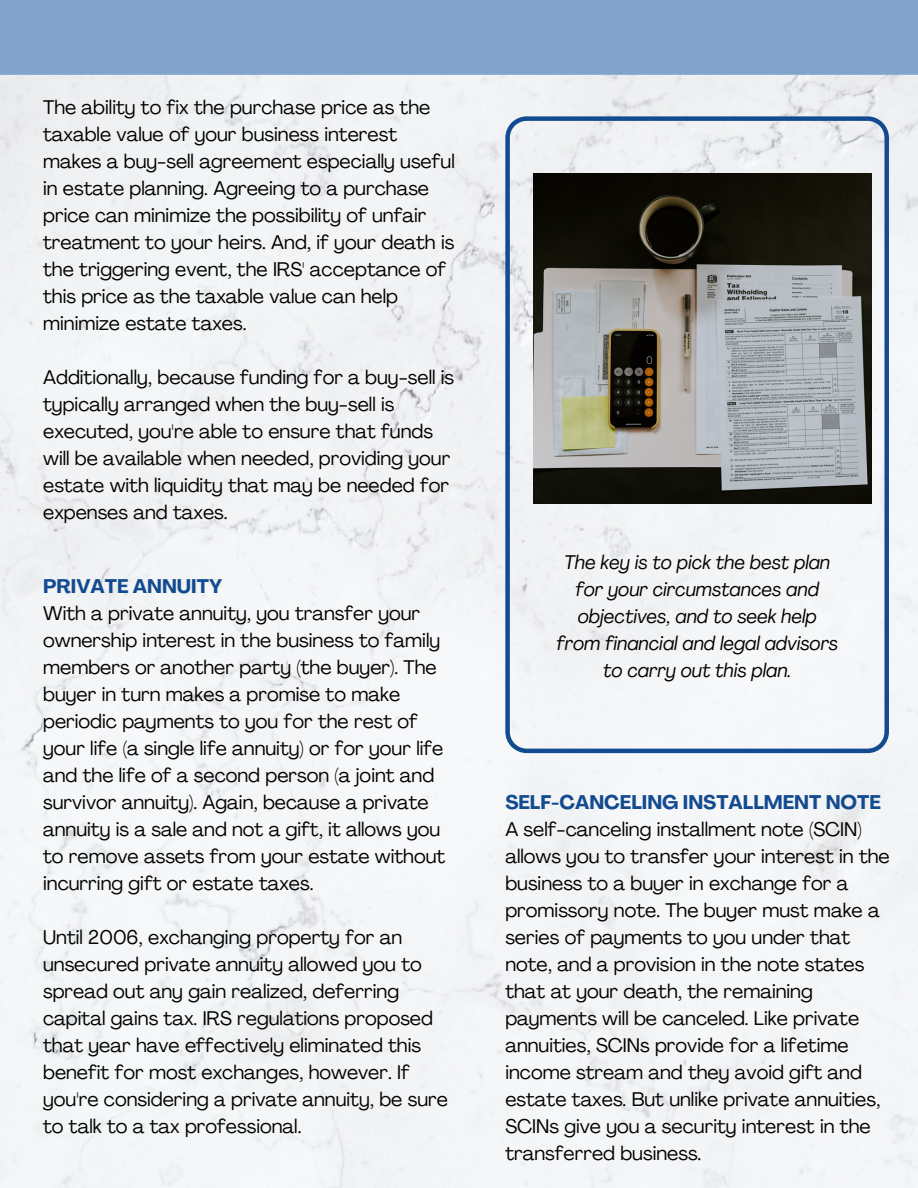
<style>
.page{position:relative;width:918px;height:1188px;background:#fff}
.page>*{position:absolute;margin:0;border:0;box-sizing:border-box;transform-origin:0 0}
.t1{font:19.5px/27px "Agrandir";color:#000}
.t2{font:italic 19.5px/27px "Agrandir";color:#000;text-align:center}
.t3{font:700 19.5px "Agrandir";color:#134b90}
</style>
<div class="page">
<div style="left:0;top:75px;width:918px;height:1113px;background:#f3f5f7"></div>
<svg style="left:505px;top:116px;width:384px;height:637px"></svg>
<img style="left:534px;top:173px;width:337px;height:331px">
<div style="left:0;top:0;width:918px;height:75px;background:#82a4cb"></div>
<p class="t1" style="left:43px;top:96px;width:413px">The ability to fix the purchase price as the taxable value of your business interest makes a buy-sell agreement especially useful in estate planning. Agreeing to a purchase price can minimize the possibility of unfair treatment to your heirs. And, if your death is the triggering event, the IRS' acceptance of this price as the taxable value can help minimize estate taxes.</p>
<p class="t1" style="left:43px;top:366px;width:413px">Additionally, because funding for a buy-sell is typically arranged when the buy-sell is executed, you're able to ensure that funds will be available when needed, providing your estate with liquidity that may be needed for expenses and taxes.</p>
<p class="t3" style="left:43px;top:579px;width:181px">PRIVATE ANNUITY</p>
<p class="t1" style="left:43px;top:602px;width:404px">With a private annuity, you transfer your ownership interest in the business to family members or another party (the buyer). The buyer in turn makes a promise to make periodic payments to you for the rest of your life (a single life annuity) or for your life and the life of a second person (a joint and survivor annuity). Again, because a private annuity is a sale and not a gift, it allows you to remove assets from your estate without incurring gift or estate taxes.</p>
<p class="t1" style="left:43px;top:926px;width:406px">Until 2006, exchanging property for an unsecured private annuity allowed you to spread out any gain realized, deferring capital gains tax. IRS regulations proposed that year have effectively eliminated this benefit for most exchanges, however. If you're considering a private annuity, be sure to talk to a tax professional.</p>
<p class="t2" style="left:556px;top:551px;width:283px">The key is to pick the best plan for your circumstances and objectives, and to seek help from financial and legal advisors to carry out this plan.</p>
<p class="t3" style="left:505px;top:795px;width:377px">SELF-CANCELING INSTALLMENT NOTE</p>
<p class="t1" style="left:505px;top:818px;width:386px">A self-canceling installment note (SCIN) allows you to transfer your interest in the business to a buyer in exchange for a promissory note. The buyer must make a series of payments to you under that note, and a provision in the note states that at your death, the remaining payments will be canceled. Like private annuities, SCINs provide for a lifetime income stream and they avoid gift and estate taxes. But unlike private annuities, SCINs give you a security interest in the transferred business.</p>
</div>
